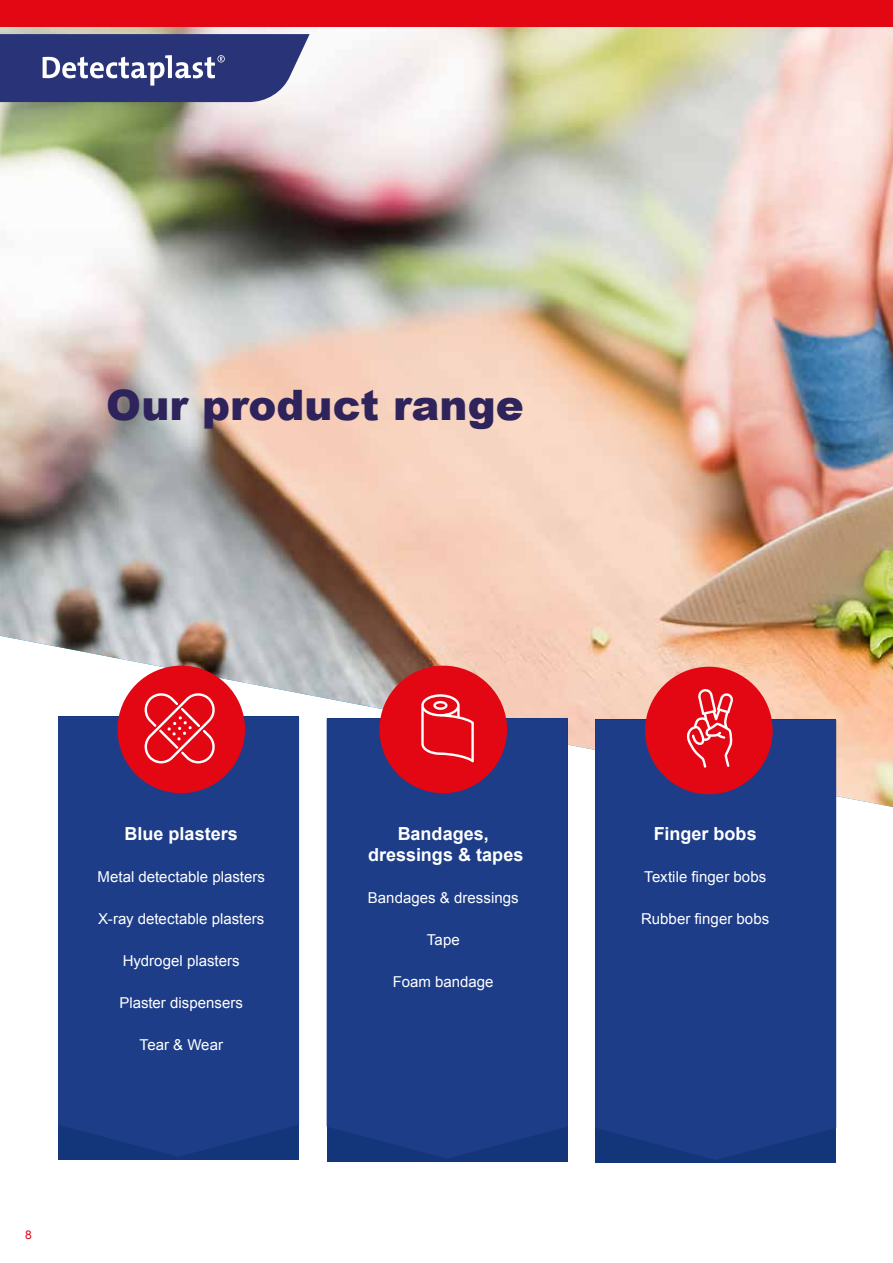
<style>
.page{position:relative;width:893px;height:1263px;background:#fff}
.page>*{position:absolute;margin:0;border:0;box-sizing:border-box;transform-origin:0 0}
.t1{font:900 42px "Arial";color:#2e245b}
.t2{font:700 18px/21px "Arial";color:#fff;text-align:center}
.t3{font:15px "Arial";letter-spacing:.005em;color:#fff}
.t4{font:12px "Arial";color:#e30613}
</style>
<div class="page">
<img style="left:0;top:27px;width:893px;height:780px">
<div style="left:58px;top:717px;width:241px;height:440px;background:#1d3d89"></div>
<div style="left:327px;top:718px;width:241px;height:440px;background:#1d3d89"></div>
<div style="left:595px;top:720px;width:241px;height:440px;background:#1d3d89"></div>
<div style="left:117px;top:666px;width:128px;height:127px;background:#e30613;border-radius:50%"></div>
<div style="left:379px;top:666px;width:128px;height:127px;background:#e30613;border-radius:50%"></div>
<div style="left:645px;top:667px;width:128px;height:127px;background:#e30613;border-radius:50%"></div>
<svg style="left:144px;top:693px;width:71px;height:70px"></svg>
<svg style="left:421px;top:694px;width:53px;height:68px"></svg>
<svg style="left:686px;top:689px;width:47px;height:79px"></svg>
<div style="left:0;top:0;width:893px;height:27px;background:#e30613"></div>
<svg style="left:0;top:34px;width:310px;height:68px;background:#444d88"></svg>
<h1 class="t1" style="left:106px;top:375px;width:419px">Our product range</h1>
<p class="t2" style="left:125px;top:824px;width:115px">Blue plasters</p>
<p class="t3" style="left:97px;top:867px;width:169px">Metal detectable plasters</p>
<p class="t3" style="left:98px;top:909px;width:168px">X-ray detectable plasters</p>
<p class="t3" style="left:123px;top:951px;width:119px">Hydrogel plasters</p>
<p class="t3" style="left:119px;top:993px;width:125px">Plaster dispensers</p>
<p class="t3" style="left:139px;top:1035px;width:85px">Tear &amp; Wear</p>
<p class="t4" style="left:25px;top:1227px;width:8px">8</p>
<p class="t2" style="left:368px;top:824px;width:157px">Bandages, dressings &amp; tapes</p>
<p class="t3" style="left:368px;top:888px;width:152px">Bandages &amp; dressings</p>
<p class="t3" style="left:427px;top:930px;width:35px">Tape</p>
<p class="t3" style="left:393px;top:972px;width:102px">Foam bandage</p>
<p class="t2" style="left:654px;top:824px;width:104px">Finger bobs</p>
<p class="t3" style="left:644px;top:867px;width:124px">Textile finger bobs</p>
<p class="t3" style="left:641px;top:909px;width:130px">Rubber finger bobs</p>
</div>
